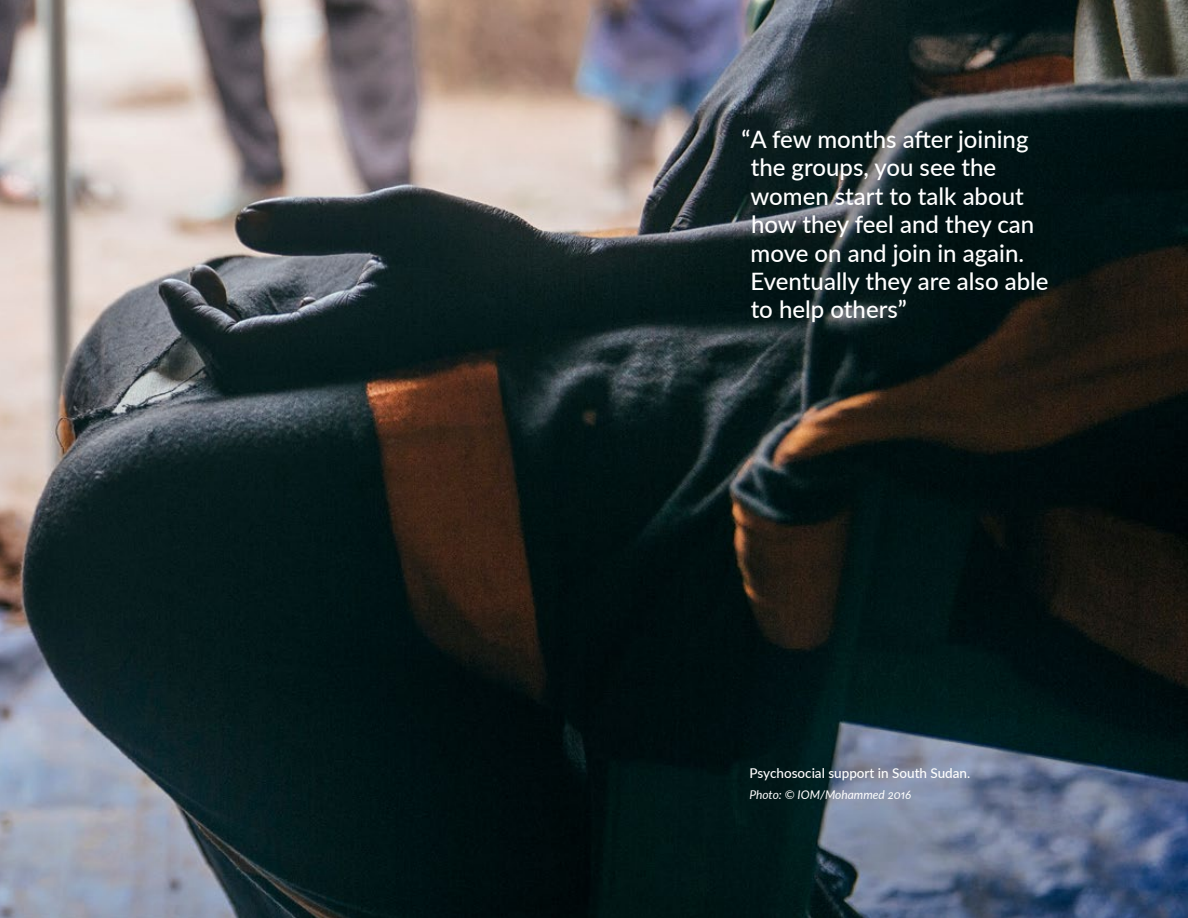
<style>
.page{position:relative;width:1188px;height:918px;background:#fff}
.page>*{position:absolute;margin:0;border:0;box-sizing:border-box;transform-origin:0 0}
.t1{font:500 24px/28.5px "Lato";color:#fff}
.t2{font:500 13.5px "Lato";color:#fff}
.t3{font:italic 12px "Lato";color:#fff}
.s1{font-weight:600}
</style>
<div class="page">
<img style="left:0;top:0;width:1188px;height:918px">
<p class="t1" style="left:750px;top:124px;width:300px;text-indent:-9px"><span class="s1">“</span>A few months after joining the groups, you see the women start to talk about how they feel and they can move on and join in again.<br>Eventually they are also able to help others<span class="s1">”</span></p>
<p class="t2" style="left:749px;top:763px;width:222px">Psychosocial support in South Sudan.</p>
<p class="t3" style="left:749px;top:786px;width:163px">Photo: © IOM/Mohammed 2016</p>
</div>
